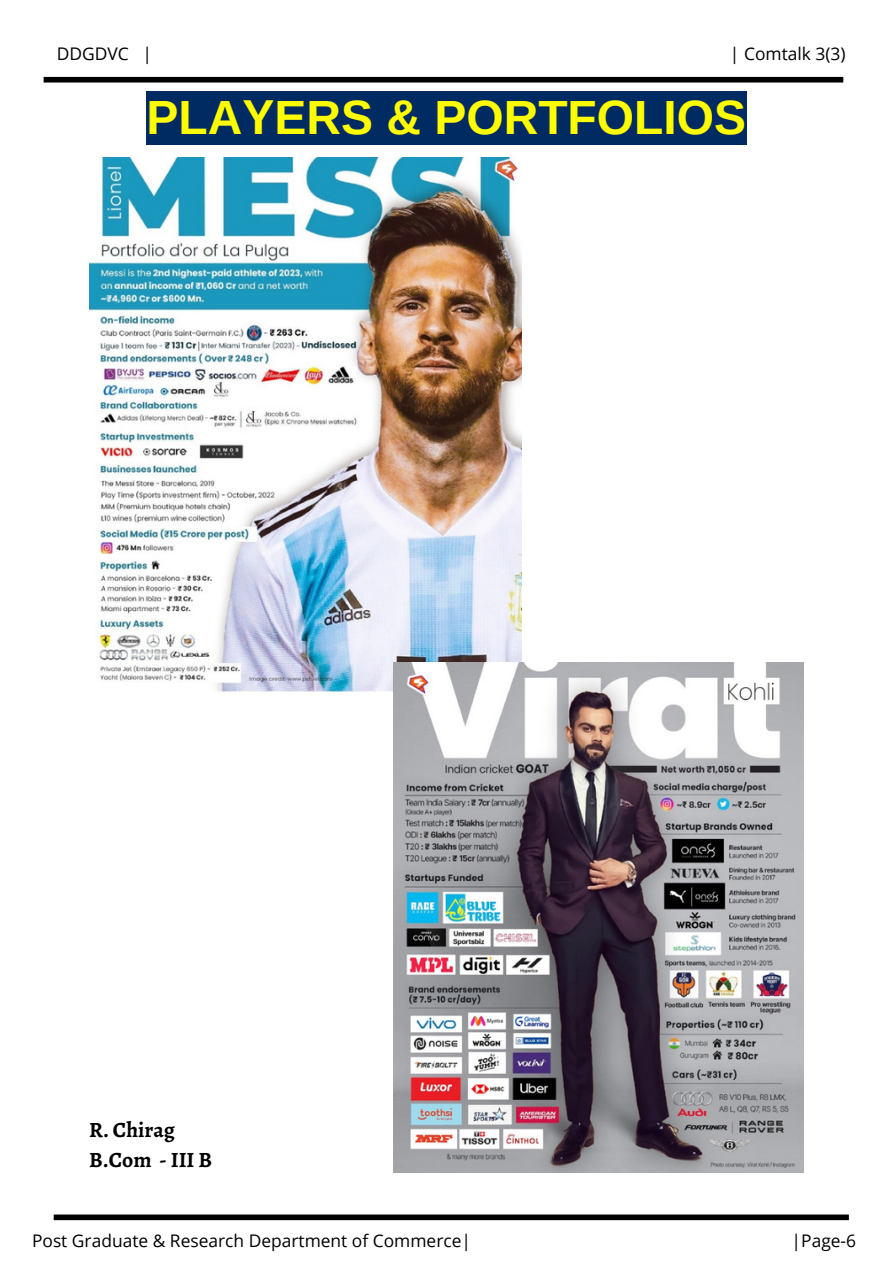
<style>
.page{position:relative;width:893px;height:1264px;background:#fff}
.page>*{position:absolute;margin:0;border:0;box-sizing:border-box;transform-origin:0 0}
.t1{font:700 48px "Arimo";color:#fffc00}
.t2{font:700 21.75px "Alegreya";color:#000}
.t3{font:17.4px "Open Sans";color:#000}
</style>
<div class="page">
<div style="left:44px;top:77px;width:799px;height:5px;background:#000"></div>
<div style="left:54px;top:1214px;width:794px;height:6px;background:#000"></div>
<img style="left:89px;top:158px;width:432px;height:536px">
<div style="left:146px;top:91px;width:600px;height:54px;background:#002a62"></div>
<img style="left:394px;top:662px;width:409px;height:510px">
<p class="t3" style="left:57px;top:41px;width:97px">DDGDVC |</p>
<p class="t3" style="left:730px;top:41px;width:117px">| Comtalk 3(3)</p>
<p class="t1" style="left:146px;top:90px;width:601px">PLAYERS &amp; PORTFOLIOS</p>
<p class="t2" style="left:89px;top:1114px;width:87px">R. Chirag</p>
<p class="t2" style="left:89px;top:1145px;width:124px">B.Com - III B</p>
<p class="t3" style="left:32px;top:1228px;width:440px">Post Graduate &amp; Research Department of Commerce|</p>
<p class="t3" style="left:791px;top:1228px;width:66px">|Page-6</p>
</div>
